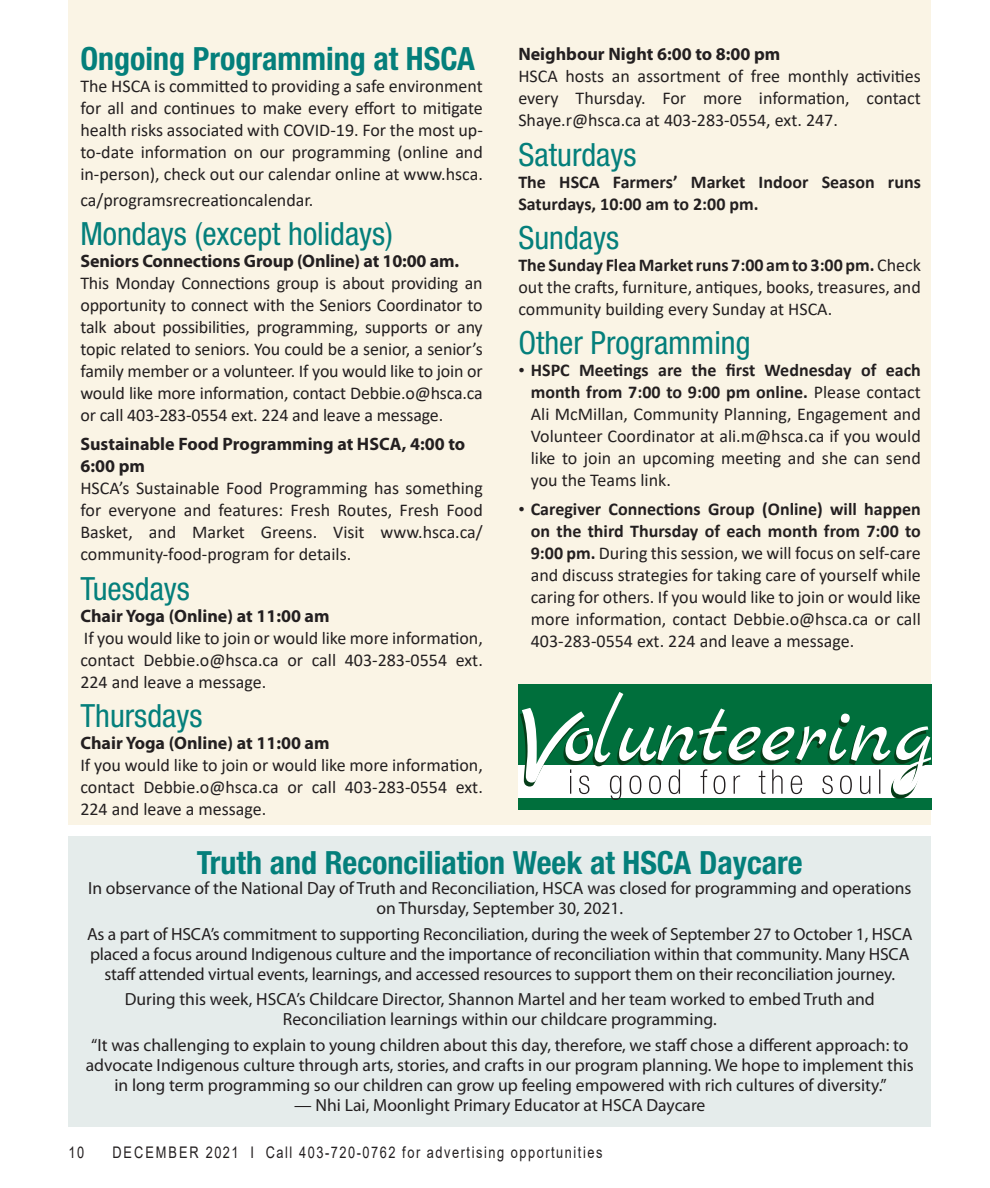
<style>
.page{position:relative;width:990px;height:1188px;background:#fff}
.page>*{position:absolute;margin:0;border:0;box-sizing:border-box;transform-origin:0 0}
.In_Around_title{font:condensed 32px "Helvetica Neue LT Std";color:#047f7b}
.In_Around_title-2{font:700 condensed 32px "Helvetica Neue LT Std";color:#047f7b}
.t1{font:18px/22px "Calibri";color:#231f20;text-align:justify}
.Subhead{font:700 18px/22px "Myriad Pro";color:#231f20}
.t2{font:700 18px/22px "Calibri";color:#231f20}
.Body_text{font:17.6px/20px "Myriad Pro";color:#231f20;text-align:center}
.t3{font:16px "Arial";letter-spacing:.12em;color:#231f20;scale:.8 1}
.s1{font-weight:700}
.s2{font-family:"Times New Roman"}
</style>
<div class="page">
<div style="left:68px;top:0;width:863px;height:824px;background:#faf4e5"></div>
<div style="left:518px;top:684px;width:414px;height:126px;background:#006f3c"></div>
<svg style="left:520px;top:692px;width:411px;height:108px"></svg>
<div style="left:68px;top:836px;width:863px;height:290px;background:#e5eceb"></div>
<p class="In_Around_title-2" style="left:80px;top:39px;width:396px">Ongoing Programming at HSCA</p>
<p class="t1" style="left:80px;top:74px;width:404px">The HSCA is committed to providing a safe environment for all and continues to make every effort to mitigate health risks associated with COVID-19. For the most up&shy;to-date information on our programming (online and in-person), check out our calendar online at www.hsca.</p>
<p class="t1" style="left:80px;top:189px;width:235px">ca/programsrecreationcalendar.</p>
<p class="In_Around_title" style="left:80px;top:215px;width:314px">Mondays (except holidays)</p>
<p class="Subhead" style="left:80px;top:250px;width:380px">Seniors Connections Group (Online) at 10:00 am.</p>
<p class="t1" style="left:80px;top:272px;width:404px">This Monday Connections group is about providing an opportunity to connect with the Seniors Coordinator to talk about possibilities, programming, supports or any topic related to seniors. You could be a senior, a senior’s family member or a volunteer. If you would like to join or would like more information, contact Debbie.o@hsca.ca or call 403-283-0554 ext. 224 and leave a message.</p>
<p class="Subhead" style="left:80px;top:433px;width:386px">Sustainable Food Programming at HSCA, 4:00 to<br>6:00 pm</p>
<p class="t1" style="left:80px;top:477px;width:404px">HSCA’s Sustainable Food Programming has something for everyone and features: Fresh Routes, Fresh Food Basket, and Market Greens. Visit www.hsca.ca/ community-food-program for details.</p>
<p class="In_Around_title" style="left:80px;top:570px;width:111px">Tuesdays</p>
<p class="Subhead" style="left:80px;top:604px;width:251px">Chair Yoga (Online) at 11:00 am</p>
<p class="t1" style="left:80px;top:626px;width:404px">If you would like to join or would like more information, contact Debbie.o@hsca.ca or call 403-283-0554 ext.<br>224 and leave a message.</p>
<p class="In_Around_title" style="left:80px;top:697px;width:123px">Thursdays</p>
<p class="Subhead" style="left:80px;top:731px;width:251px">Chair Yoga (Online) at 11:00 am</p>
<p class="t1" style="left:80px;top:753px;width:404px">If you would like to join or would like more information, contact Debbie.o@hsca.ca or call 403-283-0554 ext.<br>224 and leave a message.</p>
<p class="Subhead" style="left:518px;top:43px;width:264px">Neighbour Night 6:00 to 8:00 pm</p>
<p class="t1" style="left:518px;top:65px;width:404px">HSCA hosts an assortment of free monthly activities every Thursday. For more information, contact Shaye.r@hsca.ca at 403-283-0554, ext. 247.</p>
<p class="In_Around_title" style="left:518px;top:136px;width:120px">Saturdays</p>
<p class="t2" style="left:518px;top:170px;width:404px">The HSCA Farmers’ Market Indoor Season runs<br>Saturdays, 10:00 am to 2:00 pm.</p>
<p class="In_Around_title" style="left:518px;top:219px;width:102px">Sundays</p>
<p class="t1" style="left:518px;top:253px;width:404px"><span class="s1">The Sunday Flea Market runs 7:00 am to 3:00 pm.</span> Check out the crafts, furniture, antiques, books, treasures, and community building every Sunday at HSCA.</p>
<p class="In_Around_title" style="left:518px;top:324px;width:234px">Other Programming</p>
<p class="t1" style="left:531px;top:358px;width:392px;text-indent:-12px"><span class="s2">•</span> <span class="s1">HSPC Meetings are the first Wednesday of each month from 7:00 to 9:00 pm online.</span> Please contact Ali McMillan, Community Planning, Engagement and Volunteer Coordinator at ali.m@hsca.ca if you would like to join an upcoming meeting and she can send you the Teams link.</p>
<p class="t1" style="left:531px;top:498px;width:392px;text-indent:-12px"><span class="s2">•</span> <span class="s1">Caregiver Connections Group (Online) will happen on the third Thursday of each month from 7:00 to 9:00 pm.</span> During this session, we will focus on self-care and discuss strategies for taking care of yourself while caring for others. If you would like to join or would like more information, contact Debbie.o@hsca.ca or call 403-283-0554 ext. 224 and leave a message.</p>
<p class="In_Around_title-2" style="left:197px;top:843px;width:607px">Truth and Reconciliation Week at HSCA Daycare</p>
<p class="Body_text" style="left:88px;top:878px;width:825px">In observance of the National Day of Truth and Reconciliation, HSCA was closed for programming and operations on Thursday, September 30, 2021.</p>
<p class="Body_text" style="left:87px;top:923px;width:827px">As a part of HSCA’s commitment to supporting Reconciliation, during the week of September 27 to October 1, HSCA placed a focus around Indigenous culture and the importance of reconciliation within that community. Many HSCA staff attended virtual events, learnings, and accessed resources to support them on their reconciliation journey.</p>
<p class="Body_text" style="left:125px;top:989px;width:752px">During this week, HSCA’s Childcare Director, Shannon Martel and her team worked to embed Truth and<br>Reconciliation learnings within our childcare programming.</p>
<p class="Body_text" style="left:86px;top:1035px;width:830px">“It was challenging to explain to young children about this day, therefore, we staff chose a different approach: to advocate Indigenous culture through arts, stories, and crafts in our program planning. We hope to implement this in long term programming so our children can grow up feeling empowered with rich cultures of diversity.”</p>
<p class="Body_text" style="left:294px;top:1095px;width:413px">— Nhi Lai, Moonlight Primary Educator at HSCA Daycare</p>
<p class="t3" style="left:68px;top:1141px;width:21px">10</p>
<p class="t3" style="left:112px;top:1141px;width:614px">DECEMBER 2021 I Call 403-720-0762 for advertising opportunities</p>
</div>
